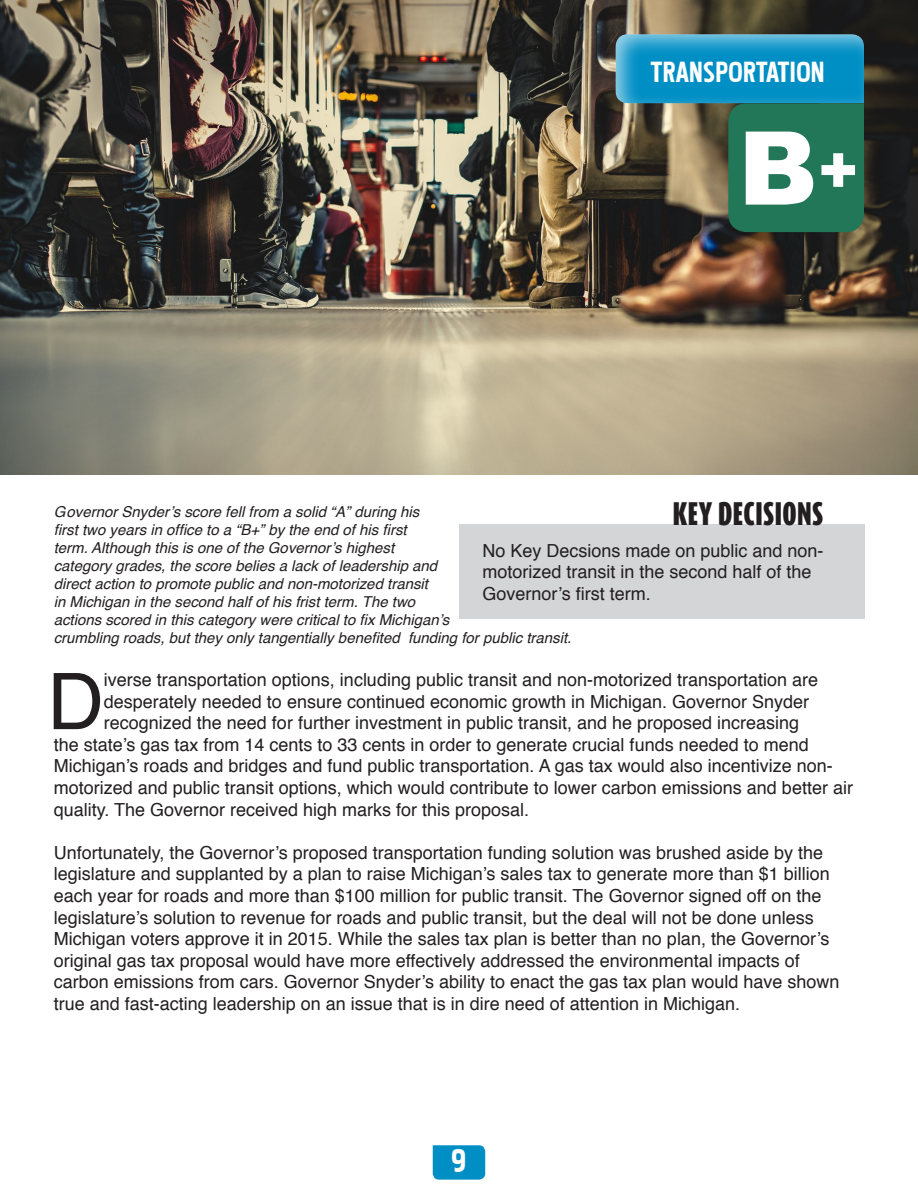
<style>
.page{position:relative;width:918px;height:1188px;background:#fff}
.page>*{position:absolute;margin:0;border:0;box-sizing:border-box;transform-origin:0 0}
.t1{font:900 102px "Arial";color:#fff}
.t2{font:78.3px "Helvetica";color:#231f20}
.t3{font:40.8px "Pakenham";color:#fff}
.t4{font:36.15px "Pakenham";color:#fff}
.t5{font:900 27px "Dax Compact";letter-spacing:.015em;color:#231f20}
.t6{font:18px/21.6px "Helvetica";color:#231f20}
.t7{font:italic 15px/18px "Helvetica";color:#231f20}
.s1{font-size:63px}
</style>
<div class="page">
<img style="left:0;top:0;width:918px;height:475px">
<svg style="left:614px;top:33px;width:252px;height:72px"></svg>
<svg style="left:616px;top:34px;width:248px;height:198px;background:#337a7a"></svg>
<div style="left:433px;top:1145px;width:52px;height:35px;background:#008fc5"></div>
<div style="left:459px;top:524px;width:405px;height:95px;background:#d4d5d7"></div>
<h3 class="t4" style="left:650px;top:48px;width:176px">TRANSPORTATION</h3>
<h1 class="t1" style="left:738px;top:110px;width:122px">B<span class="s1">+</span></h1>
<h3 class="t5" style="left:673px;top:502px;width:152px">KEY DECISIONS</h3>
<p class="t6" style="left:482px;top:540px;width:343px">No Key Decsions made on public and non&shy;motorized transit in the second half of the<br>Governor’s 昀椀rst term.</p>
<p class="t7" style="left:54px;top:503px;width:519px">Governor Snyder’s score fell from a solid “A” during his<br>昀椀rst two years in of昀椀ce to a “B+” by the end of his 昀椀rst<br>term. Although this is one of the Governor’s highest<br>category grades, the score belies a lack of leadership and<br>direct action to promote public and non-motorized transit<br>in Michigan in the second half of his frist term. The two<br>actions scored in this category were critical to 昀椀x Michigan’s<br>crumbling roads, but they only tangentially bene昀椀ted funding for public transit.</p>
<h2 class="t2" style="left:47px;top:672px;width:58px">D</h2>
<p class="t6" style="left:104px;top:671px;width:716px">iverse transportation options, including public transit and non-motorized transportation are</p>
<p class="t6" style="left:104px;top:692px;width:707px">desperately needed to ensure continued economic growth in Michigan. Governor Snyder</p>
<p class="t6" style="left:104px;top:713px;width:697px">recognized the need for further investment in public transit, and he proposed increasing</p>
<p class="t6" style="left:54px;top:734px;width:757px">the state’s gas tax from 14 cents to 33 cents in order to generate crucial funds needed to mend</p>
<p class="t6" style="left:54px;top:756px;width:781px">Michigan’s roads and bridges and fund public transportation. A gas tax would also incentivize non-</p>
<p class="t6" style="left:54px;top:779px;width:801px">motorized and public transit options, which would contribute to lower carbon emissions and better air</p>
<p class="t6" style="left:54px;top:799px;width:477px">quality. The Governor received high marks for this proposal.</p>
<p class="t6" style="left:54px;top:842px;width:787px">Unfortunately, the Governor’s proposed transportation funding solution was brushed aside by the legislature and supplanted by a plan to raise Michigan’s sales tax to generate more than $1 billion each year for roads and more than $100 million for public transit. The Governor signed off on the legislature’s solution to revenue for roads and public transit, but the deal will not be done unless Michigan voters approve it in 2015. While the sales tax plan is better than no plan, the Governor’s original gas tax proposal would have more effectively addressed the environmental impacts of carbon emissions from cars. Governor Snyder’s ability to enact the gas tax plan would have shown true and fast-acting leadership on an issue that is in dire need of attention in Michigan.</p>
<h3 class="t3" style="left:451px;top:1134px;width:17px">9</h3>
</div>
